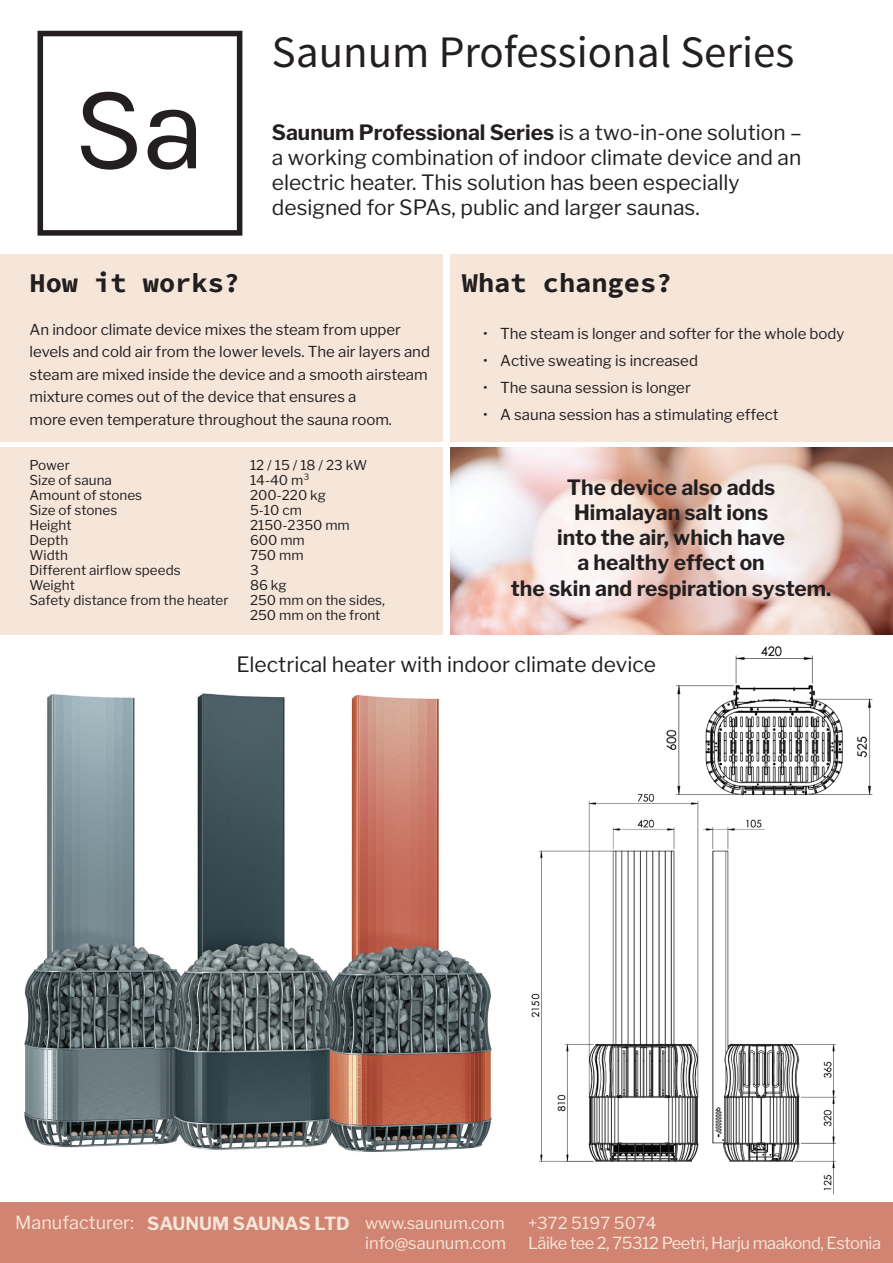
<style>
.page{position:relative;width:893px;height:1263px;background:#fff}
.page>*{position:absolute;margin:0;border:0;box-sizing:border-box;transform-origin:0 0}
.t1{font:45px "Source Sans Pro";color:#231f20}
.t2{font:700 27px "Source Code Pro";color:#231f20}
.t3{font:21px/25.2px "Libre Franklin";color:#231f20}
.t4{font:700 21px/25.2px "Libre Franklin";color:#231f20;text-align:center}
.t5{font:700 18px "Libre Franklin";color:#f5e6d9}
.t6{font:16.5px/19.8px "Libre Franklin";letter-spacing:-.03em;color:#f5e6d9}
.t7{font:16.5px "Libre Franklin";color:#f5e6d9}
.t8{font:15px/22.5px "Libre Franklin";color:#231f20}
.t9{font:13.5px/15px "Libre Franklin";color:#231f20}
.s1{font-weight:700}
.s2{font-weight:400}
.s3{font-weight:400;font-size:16.5px}
</style>
<div class="page">
<img style="left:451px;top:447px;width:442px;height:187px">
<div style="left:0;top:255px;width:442px;height:187px;background:#f5e6d9"></div>
<div style="left:451px;top:255px;width:442px;height:187px;background:#f5e6d9"></div>
<div style="left:0;top:447px;width:442px;height:187px;background:#f5e6d9"></div>
<svg style="left:38px;top:31px;width:204px;height:205px"></svg>
<div style="left:0;top:1203px;width:893px;height:60px;background:#d18471"></div>
<img style="left:24px;top:694px;width:177px;height:455px">
<img style="left:531px;top:793px;width:173px;height:369px">
<img style="left:155px;top:693px;width:130px;height:214px">
<img style="left:201px;top:906px;width:110px;height:244px">
<img style="left:311px;top:695px;width:181px;height:457px">
<img style="left:704px;top:819px;width:132px;height:376px">
<img style="left:658px;top:646px;width:215px;height:154px">
<div style="left:782px;top:858px;width:72px;height:128px;background:#fff"></div>
<h1 class="t1" style="left:272px;top:24px;width:524px">Saunum Professional Series</h1>
<h3 class="t3" style="left:272px;top:119px;width:531px"><span class="s1">Saunum Professional Series</span> is a two-in-one solution – a working combination of indoor climate device and an electric heater. This solution has been especially designed for SPAs, public and larger saunas.</h3>
<h2 class="t2" style="left:30px;top:264px;width:212px">How it works?</h2>
<p class="t8" style="left:30px;top:318px;width:402px">An indoor climate device mixes the steam from upper levels and cold air from the lower levels. The air layers and steam are mixed inside the device and a smooth airsteam mixture comes out of the device that ensures a<br>more even temperature throughout the sauna room.</p>
<h2 class="t2" style="left:462px;top:264px;width:212px">What changes?</h2>
<p class="t8" style="left:483px;top:322px;width:363px">• The steam is longer and softer for the whole body</p>
<p class="t8" style="left:483px;top:349px;width:216px">• Active sweating is increased</p>
<p class="t8" style="left:483px;top:376px;width:209px">• The sauna session is longer</p>
<p class="t8" style="left:483px;top:403px;width:297px">• A sauna session has a stimulating effect</p>
<p class="t9" style="left:30px;top:458px;width:42px">Power</p>
<p class="t9" style="left:250px;top:458px;width:119px">12 / 15 / 18 / 23 kW</p>
<p class="t9" style="left:30px;top:473px;width:84px">Size of sauna</p>
<p class="t9" style="left:250px;top:473px;width:61px">14-40 m³</p>
<p class="t9" style="left:30px;top:488px;width:114px">Amount of stones</p>
<p class="t9" style="left:250px;top:488px;width:77px">200-220 kg</p>
<p class="t9" style="left:30px;top:503px;width:89px">Size of stones</p>
<p class="t9" style="left:250px;top:503px;width:53px">5-10 cm</p>
<p class="t9" style="left:30px;top:518px;width:44px">Height</p>
<p class="t9" style="left:250px;top:518px;width:101px">2150-2350 mm</p>
<p class="t9" style="left:30px;top:533px;width:40px">Depth</p>
<p class="t9" style="left:250px;top:533px;width:56px">600 mm</p>
<p class="t9" style="left:30px;top:548px;width:40px">Width</p>
<p class="t9" style="left:250px;top:548px;width:55px">750 mm</p>
<p class="t9" style="left:30px;top:563px;width:153px">Different airflow speeds</p>
<p class="t9" style="left:250px;top:563px;width:10px">3</p>
<p class="t9" style="left:30px;top:578px;width:47px">Weight</p>
<p class="t9" style="left:250px;top:578px;width:38px">86 kg</p>
<p class="t9" style="left:30px;top:593px;width:201px">Safety distance from the heater</p>
<p class="t9" style="left:250px;top:593px;width:137px">250 mm on the sides,<br>250 mm on the front</p>
<h3 class="t3" style="left:236px;top:652px;width:421px">Electrical heater with indoor climate device</h3>
<h3 class="t4" style="left:511px;top:475px;width:322px">The device also adds<br>Himalayan salt ions<br>into the air, which have<br>a healthy effect on<br>the skin and respiration system.</h3>
<p class="t5" style="left:15px;top:1213px;width:491px"><span class="s2">Manufacturer:</span> SAUNUM SAUNAS LTD <span class="s3">www.saunum.com</span></p>
<p class="t7" style="left:365px;top:1232px;width:143px">info@saunum.com</p>
<p class="t6" style="left:528px;top:1213px;width:354px">+372 5197 5074<br>Läike tee 2, 75312 Peetri, Harju maakond, Estonia</p>
</div>
